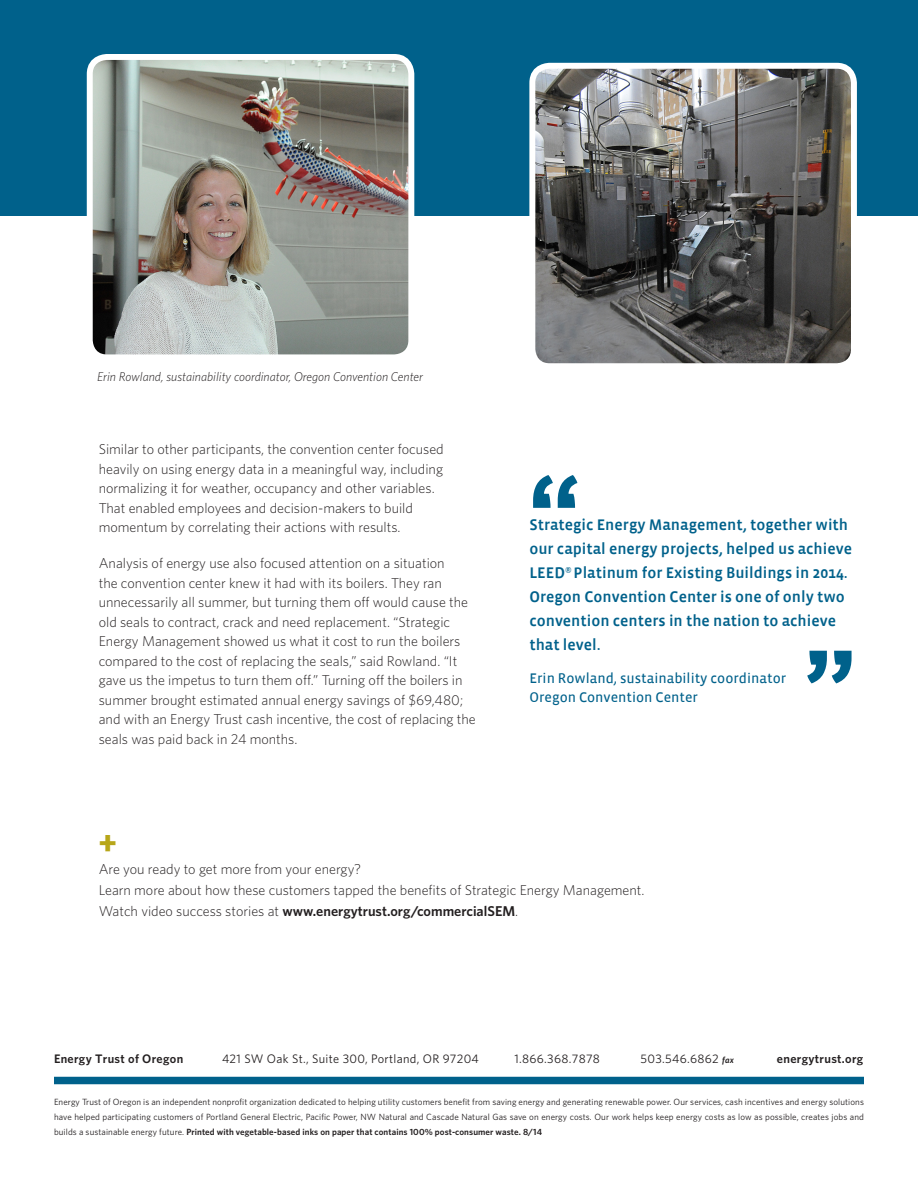
<style>
.page{position:relative;width:918px;height:1188px;background:#fff}
.page>*{position:absolute;margin:0;border:0;box-sizing:border-box;transform-origin:0 0}
.pullquote___text{font:700 112.5px "Vista Sans";color:#00618b}
.t1{font:900 36px "Vista Sans";color:#b7a619}
.pullquote___text-2{font:15.75px/24px "Vista Sans Med";color:#00618b}
.body___9_5_13{font:300 14.25px/19.5px "Whitney";color:#231f20}
.body{font:300 14.25px/21px "Whitney";color:#231f20}
.pullquote___name{font:14.25px/19.5px "Vista Sans Reg";color:#00618b}
.t2{font:italic 300 12.75px "Whitney";color:#231f20}
.t3{font:12.3px "Whitney";letter-spacing:.025em;color:#231f20}
.t4{font:600 12.3px "Whitney";letter-spacing:.025em;color:#231f20}
.fine_print{font:9px/15px "Whitney";letter-spacing:.01em;color:#231f20;text-align:justify}
.s1{font-weight:600}
.s2{font-weight:600;font-style:italic;font-size:9px}
</style>
<div class="page">
<div style="left:54px;top:1077px;width:810px;height:7px;background:#00618b"></div>
<div style="left:0;top:0;width:918px;height:216px;background:#00618b"></div>
<img style="left:94px;top:61px;width:313px;height:292px">
<div style="left:87px;top:54px;width:327px;height:306px;border:6px solid #fff;border-radius:17px"></div>
<img style="left:536px;top:70px;width:314px;height:292px">
<div style="left:529px;top:63px;width:328px;height:306px;border:6px solid #fff;border-radius:17px"></div>
<p class="t2" style="left:97px;top:368px;width:327px">Erin Rowland, sustainability coordinator, Oregon Convention Center</p>
<p class="body___9_5_13" style="left:99px;top:440px;width:347px">Similar to other participants, the convention center focused heavily on using energy data in a meaningful way, including normalizing it for weather, occupancy and other variables.<br>That enabled employees and decision-makers to build momentum by correlating their actions with results.</p>
<p class="body___9_5_13" style="left:99px;top:554px;width:379px">Analysis of energy use also focused attention on a situation<br>the convention center knew it had with its boilers. They ran unnecessarily all summer, but turning them off would cause the old seals to contract, crack and need replacement. “Strategic Energy Management showed us what it cost to run the boilers compared to the cost of replacing the seals,” said Rowland. “It gave us the impetus to turn them off.” Turning off the boilers in summer brought estimated annual energy savings of $69,480; and with an Energy Trust cash incentive, the cost of replacing the seals was paid back in 24 months.</p>
<p class="pullquote___text" style="left:529px;top:462px;width:54px">“</p>
<p class="pullquote___text-2" style="left:529px;top:513px;width:324px">Strategic Energy Management, together with our capital energy projects, helped us achieve LEED<sup>®</sup> Platinum for Existing Buildings in 2014.<br>Oregon Convention Center is one of only two convention centers in the nation to achieve that level.</p>
<p class="pullquote___name" style="left:529px;top:669px;width:258px">Erin Rowland, sustainability coordinator<br>Oregon Convention Center</p>
<p class="pullquote___text" style="left:803px;top:636px;width:54px">”</p>
<p class="t1" style="left:99px;top:823px;width:19px">+</p>
<p class="body" style="left:99px;top:859px;width:547px">Are you ready to get more from your energy?<br>Learn more about how these customers tapped the benefits of Strategic Energy Management.<br>Watch video success stories at <span class="s1">www.energytrust.org/commercialSEM</span>.</p>
<p class="t4" style="left:54px;top:1051px;width:131px">Energy Trust of Oregon</p>
<p class="t3" style="left:222px;top:1051px;width:258px">421 SW Oak St., Suite 300, Portland, OR 97204</p>
<p class="t3" style="left:514px;top:1051px;width:87px">1.866.368.7878</p>
<p class="t3" style="left:640px;top:1051px;width:95px">503.546.6862 <span class="s2">fax</span></p>
<p class="t4" style="left:777px;top:1051px;width:88px">energytrust.org</p>
<p class="fine_print" style="left:54px;top:1094px;width:812px">Energy Trust of Oregon is an independent nonprofit organization dedicated to helping utility customers benefit from saving energy and generating renewable power. Our services, cash incentives and energy solutions have helped participating customers of Portland General Electric, Pacific Power, NW Natural and Cascade Natural Gas save on energy costs. Our work helps keep energy costs as low as possible, creates jobs and builds a sustainable energy future. <span class="s1">Printed with vegetable-based inks on paper that contains 100% post-consumer waste. 8/14</span></p>
</div>
